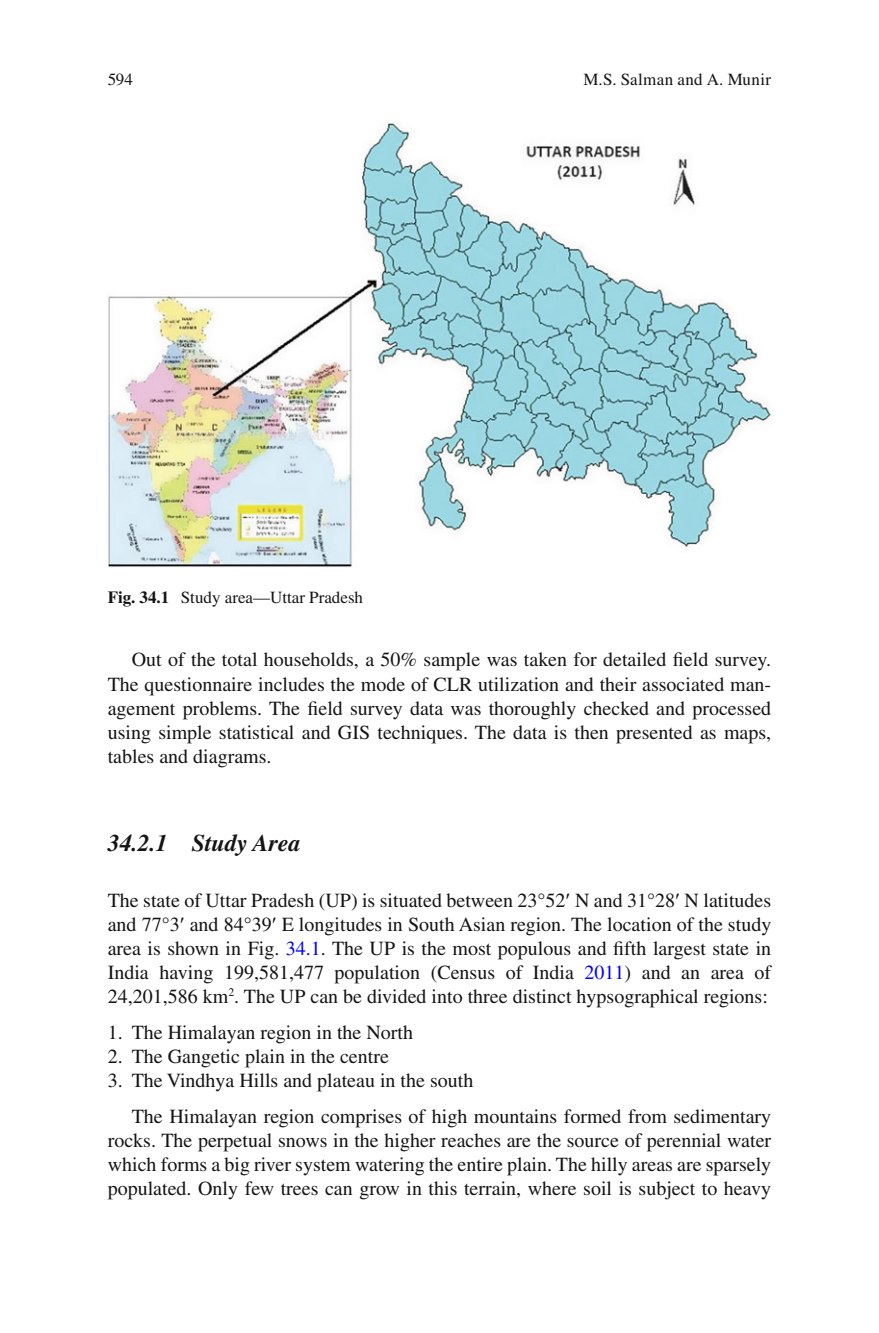
<style>
.page{position:relative;width:879px;height:1333px;background:#fff}
.page>*{position:absolute;margin:0;border:0;box-sizing:border-box;transform-origin:0 0}
.t1{font:italic 700 24px "Times";color:#131413}
.t2{font:20px/24px "Times";color:#131413;text-align:justify}
.t3{font:17px "Times";color:#131413}
.t4{font:17px "Times";letter-spacing:.02em;color:#131413}
.s1{font-weight:700}
.s2{color:#00f}
</style>
<div class="page">
<img style="left:108px;top:122px;width:663px;height:445px">
<p class="t3" style="left:108px;top:73px;width:27px">594</p>
<p class="t4" style="left:583px;top:73px;width:189px">M.S. Salman and A. Munir</p>
<p class="t3" style="left:108px;top:591px;width:257px"><span class="s1">Fig. 34.1</span> Study area—Uttar Pradesh</p>
<p class="t2" style="left:108px;top:649px;width:665px;text-indent:24px">Out of the total households, a 50% sample was taken for detailed fi eld survey.<br>The questionnaire includes the mode of CLR utilization and their associated man&shy;agement problems. The fi eld survey data was thoroughly checked and processed using simple statistical and GIS techniques. The data is then presented as maps, tables and diagrams.</p>
<p class="t1" style="left:108px;top:833px;width:195px">34.2.1 Study Area</p>
<p class="t2" style="left:108px;top:889px;width:665px">The state of Uttar Pradesh (UP) is situated between 23°52 N and 31°28 N latitudes and 77°3 and 84°39 E longitudes in South Asian region. The location of the study area is shown in Fig. <span class="s2">34.1</span> . The UP is the most populous and fi fth largest state in India having 199,581,477 population (Census of India <span class="s2">2011</span> ) and an area of 24,201,586 km <sup>2</sup> . The UP can be divided into three distinct hypsographical regions:</p>
<p class="t2" style="left:108px;top:1021px;width:307px">1. The Himalayan region in the North</p>
<p class="t2" style="left:108px;top:1045px;width:283px">2. The Gangetic plain in the centre</p>
<p class="t2" style="left:132px;top:1063px;width:641px;line-height:36px;text-indent:-24px">3. The Vindhya Hills and plateau in the south<br>The Himalayan region comprises of high mountains formed from sedimentary</p>
<p class="t2" style="left:108px;top:1129px;width:665px">rocks. The perpetual snows in the higher reaches are the source of perennial water which forms a big river system watering the entire plain. The hilly areas are sparsely populated. Only few trees can grow in this terrain, where soil is subject to heavy</p>
</div>
